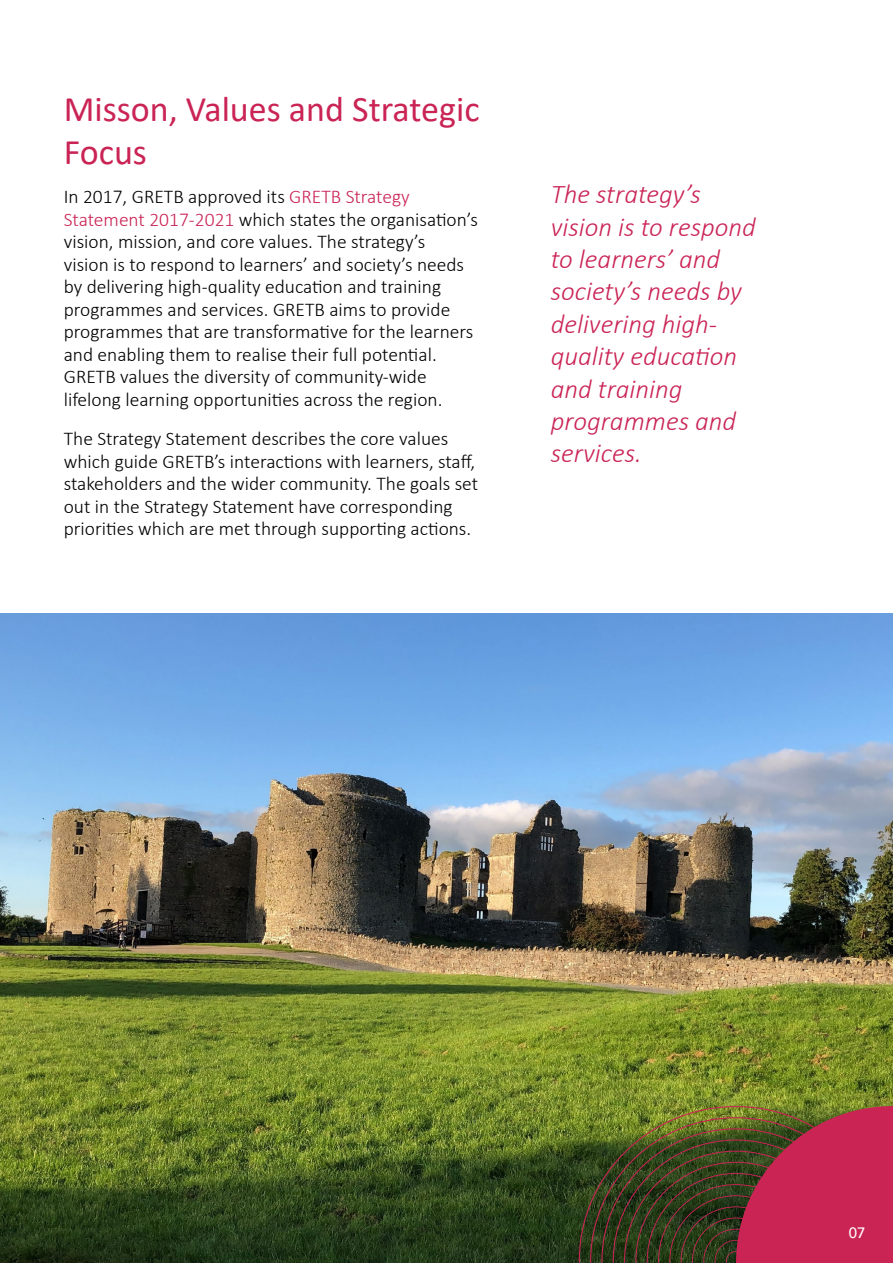
<style>
.page{position:relative;width:893px;height:1263px;background:#fff}
.page>*{position:absolute;margin:0;border:0;box-sizing:border-box;transform-origin:0 0}
.t1{font:36px/43.2px "Calibri";color:#ca2455}
.t2{font:italic 300 27px/32.4px "Calibri";color:#ca2455}
.t3{font:300 19.5px/22.5px "Calibri";color:#000}
.t4{font:500 15px "Avenir";color:#fff}
.s1{color:#ca2455}
</style>
<div class="page">
<img style="left:0;top:614px;width:893px;height:649px">
<svg style="left:579px;top:1106px;width:157px;height:157px;background:#424a20"></svg>
<svg style="left:736px;top:1106px;width:157px;height:157px;background:#af2e4a"></svg>
<h1 class="t1" style="left:64px;top:86px;width:417px">Misson, Values and Strategic<br>Focus</h1>
<p class="t3" style="left:64px;top:185px;width:416px">In 2017, GRETB approved its <span class="s1">GRETB Strategy Statement 2017-2021</span> which states the organisation’s vision, mission, and core values. The strategy’s<br>vision is to respond to learners’ and society’s needs by delivering high-quality education and training programmes and services. GRETB aims to provide programmes that are transformative for the learners and enabling them to realise their full potential.<br>GRETB values the diversity of community-wide lifelong learning opportunities across the region.</p>
<p class="t3" style="left:64px;top:427px;width:416px">The Strategy Statement describes the core values which guide GRETB’s interactions with learners, staff, stakeholders and the wider community. The goals set out in the Strategy Statement have corresponding priorities which are met through supporting actions.</p>
<h2 class="t2" style="left:551px;top:178px;width:207px">The strategy’s vision is to respond to learners’ and society’s needs by delivering high&shy;quality education and training programmes and services.</h2>
<p class="t4" style="left:849px;top:1219px;width:18px">07</p>
</div>
